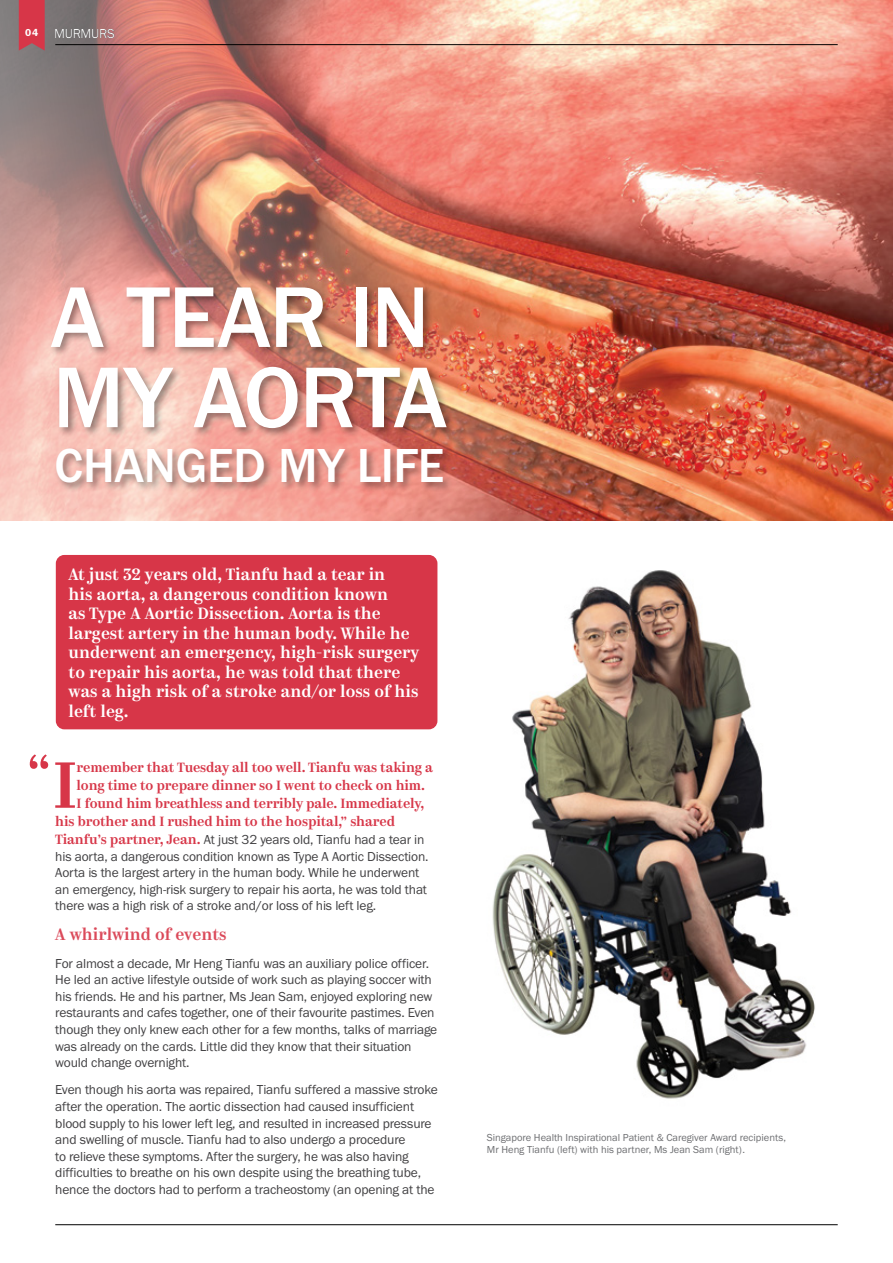
<style>
.page{position:relative;width:893px;height:1263px;background:#fff}
.page>*{position:absolute;margin:0;border:0;box-sizing:border-box;transform-origin:0 0}
.t1{font:500 89.25px/80.2px "Franklin Gothic URW";letter-spacing:-.015em;color:#fff}
.t2{font:500 65.7px "Kazimir";color:#d73648}
.t3{font:500 49.5px "Franklin Gothic URW";letter-spacing:-.005em;color:#fff}
.t4{font:500 16.5px/19.5px "Kazimir";color:#fff}
.t5{font:500 16.5px "Kazimir";color:#db4a5a}
.t6{font:13.5px/16.6px "Franklin Gothic URW Boo";letter-spacing:-.01em;color:#414042}
.t7{font:500 13.5px "Kazimir";letter-spacing:-.01em;color:#d73648}
.t8{font:13.5px "Franklin Gothic URW Boo";letter-spacing:-.025em;color:#fff}
.t9{font:10.5px/12px "Franklin Gothic URW Boo";color:#6d6e71}
.s1{font-family:"Kazimir";font-weight:500;color:#d73648}
</style>
<div class="page">
<img style="left:0;top:0;width:893px;height:521px">
<div style="left:48px;top:285px;width:409px;height:208px;background:#000;opacity:.4"></div>
<div style="left:56px;top:555px;width:381px;height:174px;background:#d73648;border-radius:9px"></div>
<img style="left:492px;top:570px;width:323px;height:529px">
<svg style="left:30px;top:754px;width:18px;height:15px"></svg>
<svg style="left:19px;top:0;width:26px;height:51px"></svg>
<hr style="left:55px;top:44px;width:783px;height:1px;background:#000">
<hr style="left:55px;top:1224px;width:783px;height:1px;background:#000">
<p class="t8" style="left:25px;top:25px;width:91px"><sup>04</sup> MURMURS</p>
<h1 class="t1" style="left:51px;top:275px;width:398px">A TEAR IN<br>MY AORTA</h1>
<h3 class="t3" style="left:54px;top:435px;width:392px">CHANGED MY LIFE</h3>
<p class="t4" style="left:69px;top:565px;width:352px">At just 32 years old, Tianfu had a tear in<br>his aorta, a dangerous condition known<br>as Type A Aortic Dissection. Aorta is the largest artery in the human body. While he underwent an emergency, high-risk surgery to repair his aorta, he was told that there was a high risk of a stroke and/or loss of his left leg.</p>
<h2 class="t2" style="left:53px;top:744px;width:26px">I</h2>
<p class="t7" style="left:77px;top:759px;width:358px">remember that Tuesday all too well. Tianfu was taking a</p>
<p class="t7" style="left:77px;top:777px;width:350px">long time to prepare dinner so I went to check on him.</p>
<p class="t7" style="left:77px;top:795px;width:349px">I found him breathless and terribly pale. Immediately,</p>
<p class="t7" style="left:55px;top:813px;width:341px">his brother and I rushed him to the hospital,” shared</p>
<p class="t6" style="left:55px;top:831px;width:375px"><span class="s1">Tianfu’s partner, Jean.</span> At just 32 years old, Tianfu had a tear in his aorta, a dangerous condition known as Type A Aortic Dissection.<br>Aorta is the largest artery in the human body. While he underwent an emergency, high-risk surgery to repair his aorta, he was told that there was a high risk of a stroke and/or loss of his left leg.</p>
<p class="t5" style="left:55px;top:924px;width:173px">A whirlwind of events</p>
<p class="t6" style="left:55px;top:955px;width:383px">For almost a decade, Mr Heng Tianfu was an auxiliary police officer.<br>He led an active lifestyle outside of work such as playing soccer with his friends. He and his partner, Ms Jean Sam, enjoyed exploring new restaurants and cafes together, one of their favourite pastimes. Even though they only knew each other for a few months, talks of marriage was already on the cards. Little did they know that their situation would change overnight.</p>
<p class="t6" style="left:55px;top:1081px;width:384px">Even though his aorta was repaired, Tianfu suffered a massive stroke after the operation. The aortic dissection had caused insufficient blood supply to his lower left leg, and resulted in increased pressure and swelling of muscle. Tianfu had to also undergo a procedure<br>to relieve these symptoms. After the surgery, he was also having difficulties to breathe on his own despite using the breathing tube, hence the doctors had to perform a tracheostomy (an opening at the</p>
<p class="t9" style="left:487px;top:1132px;width:301px">Singapore Health Inspirational Patient &amp; Caregiver Award recipients,<br>Mr Heng Tianfu (left) with his partner, Ms Jean Sam (right).</p>
</div>
